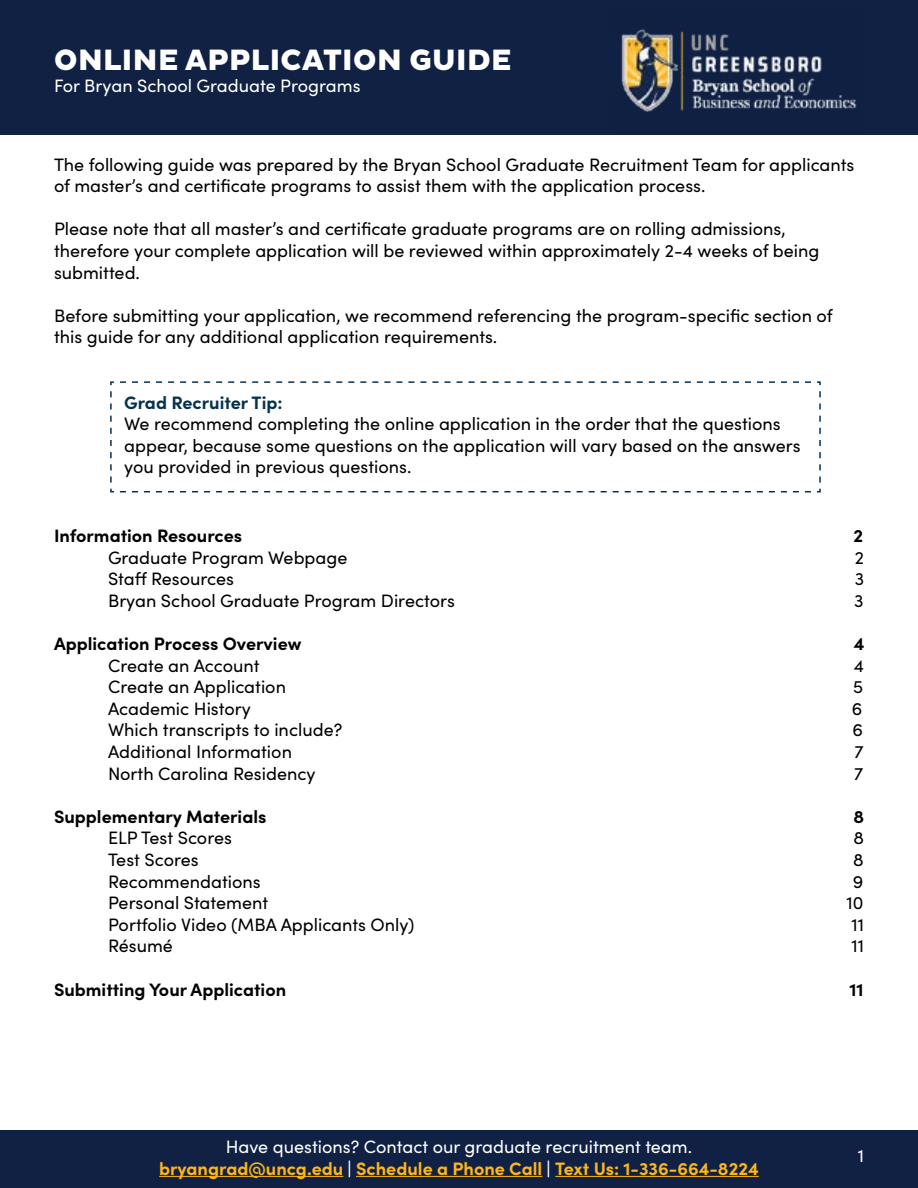
<style>
.page{position:relative;width:918px;height:1188px;background:#fff}
.page>*{position:absolute;margin:0;border:0;box-sizing:border-box;transform-origin:0 0}
.t1{font:800 30px "Pluto Sans";letter-spacing:.015em;color:#fff}
.t2{font:18px/21.6px "Sofia Pro";color:#000}
.t3{font:700 18px/21.6px "Sofia Pro";color:#fdb71a;text-align:center}
.t4{font:700 18px "Sofia Pro";color:#000}
.t5{font:18px "Sofia Pro";color:#fff}
.t6{font:700 18px "Sofia Pro";color:#04314e}
.s1{font-weight:400;color:#fff}
.s2{color:#fff}
</style>
<div class="page">
<div style="left:0;top:1130px;width:918px;height:58px;background:#102144"></div>
<div style="left:0;top:0;width:918px;height:135px;background:#102144"></div>
<img style="left:621px;top:29px;width:236px;height:83px">
<hr style="left:159px;top:1176px;width:184px;height:1px;background:#fdb71a">
<hr style="left:356px;top:1176px;width:186px;height:1px;background:#fdb71a">
<hr style="left:555px;top:1176px;width:204px;height:1px;background:#fdb71a">
<svg style="left:110px;top:381px;width:711px;height:112px"></svg>
<h1 class="t1" style="left:54px;top:43px;width:459px">ONLINE APPLICATION GUIDE</h1>
<p class="t5" style="left:54px;top:72px;width:308px">For Bryan School Graduate Programs</p>
<p class="t2" style="left:54px;top:153px;width:802px">The following guide was prepared by the Bryan School Graduate Recruitment Team for applicants of master’s and certificate programs to assist them with the application process.</p>
<p class="t2" style="left:54px;top:217px;width:767px">Please note that all master’s and certificate graduate programs are on rolling admissions, therefore your complete application will be reviewed within approximately 2-4 weeks of being submitted.</p>
<p class="t2" style="left:54px;top:304px;width:780px">Before submitting your application, we recommend referencing the program-specific section of this guide for any additional application requirements.</p>
<p class="t6" style="left:124px;top:388px;width:160px">Grad Recruiter Tip:</p>
<p class="t2" style="left:124px;top:412px;width:678px">We recommend completing the online application in the order that the questions appear, because some questions on the application will vary based on the answers you provided in previous questions.</p>
<p class="t4" style="left:54px;top:522px;width:190px">Information Resources</p>
<p class="t4" style="left:854px;top:522px;width:11px">2</p>
<p class="t2" style="left:108px;top:546px;width:241px">Graduate Program Webpage</p>
<p class="t2" style="left:855px;top:546px;width:11px">2</p>
<p class="t2" style="left:108px;top:567px;width:127px">Staff Resources</p>
<p class="t2" style="left:855px;top:567px;width:11px">3</p>
<p class="t2" style="left:108px;top:589px;width:348px">Bryan School Graduate Program Directors</p>
<p class="t2" style="left:854px;top:589px;width:11px">3</p>
<p class="t4" style="left:54px;top:630px;width:249px">Application Process Overview</p>
<p class="t4" style="left:854px;top:630px;width:12px">4</p>
<p class="t2" style="left:108px;top:654px;width:153px">Create an Account</p>
<p class="t2" style="left:854px;top:654px;width:12px">4</p>
<p class="t2" style="left:108px;top:675px;width:180px">Create an Application</p>
<p class="t2" style="left:853px;top:675px;width:11px">5</p>
<p class="t2" style="left:108px;top:697px;width:144px">Academic History</p>
<p class="t2" style="left:852px;top:697px;width:12px">6</p>
<p class="t2" style="left:108px;top:718px;width:236px">Which transcripts to include?</p>
<p class="t2" style="left:852px;top:718px;width:12px">6</p>
<p class="t2" style="left:108px;top:740px;width:186px">Additional Information</p>
<p class="t2" style="left:854px;top:740px;width:11px">7</p>
<p class="t2" style="left:108px;top:762px;width:209px">North Carolina Residency</p>
<p class="t2" style="left:854px;top:762px;width:11px">7</p>
<p class="t4" style="left:54px;top:803px;width:214px">Supplementary Materials</p>
<p class="t4" style="left:853px;top:803px;width:12px">8</p>
<p class="t2" style="left:108px;top:826px;width:126px">ELP Test Scores</p>
<p class="t2" style="left:853px;top:826px;width:12px">8</p>
<p class="t2" style="left:108px;top:848px;width:92px">Test Scores</p>
<p class="t2" style="left:853px;top:848px;width:12px">8</p>
<p class="t2" style="left:108px;top:870px;width:154px">Recommendations</p>
<p class="t2" style="left:853px;top:870px;width:12px">9</p>
<p class="t2" style="left:108px;top:891px;width:162px">Personal Statement</p>
<p class="t2" style="left:847px;top:891px;width:18px">10</p>
<p class="t2" style="left:108px;top:913px;width:308px">Portfolio Video (MBA Applicants Only)</p>
<p class="t2" style="left:852px;top:913px;width:14px">11</p>
<p class="t2" style="left:108px;top:934px;width:66px">Résumé</p>
<p class="t2" style="left:851px;top:934px;width:14px">11</p>
<p class="t4" style="left:54px;top:975px;width:234px">Submitting Your Application</p>
<p class="t4" style="left:849px;top:975px;width:16px">11</p>
<p class="t3" style="left:159px;top:1134px;width:601px"><span class="s1">Have questions? Contact our graduate recruitment team. </span>bryangrad@uncg.edu <span class="s2">|</span> Schedule a Phone Call <span class="s2">|</span> Text Us: 1-336-664-8224</p>
<p class="t5" style="left:858px;top:1143px;width:8px">1</p>
</div>
